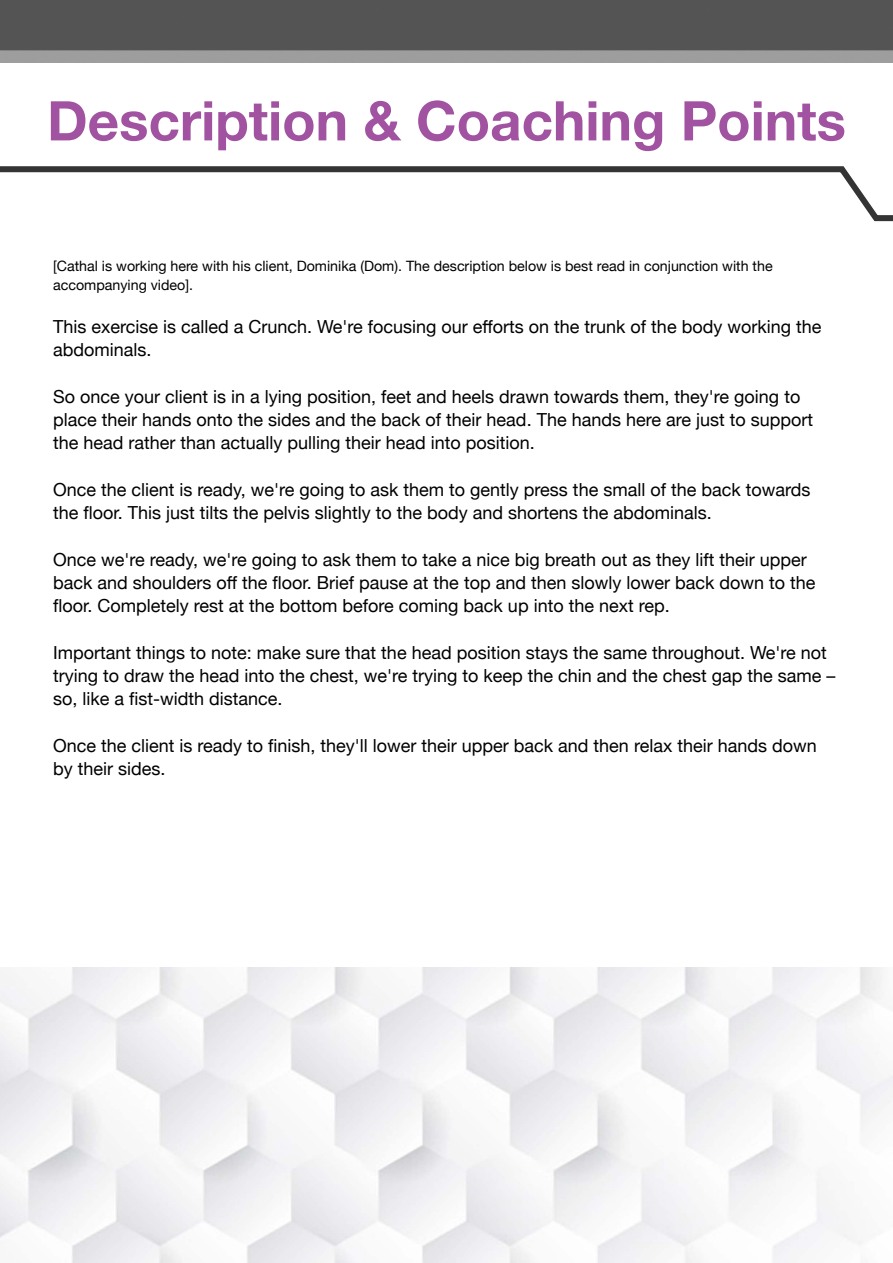
<style>
.page{position:relative;width:893px;height:1263px;background:#fff}
.page>*{position:absolute;margin:0;border:0;box-sizing:border-box;transform-origin:0 0}
.t1{font:700 54.75px "Helvetica Neue";color:#a152a0}
.t2{font:18px/23.2px "Helvetica Neue";color:#000}
.t3{font:14.25px "Helvetica Neue";color:#000}
</style>
<div class="page">
<img style="left:0;top:0;width:893px;height:63px">
<svg style="left:0;top:166px;width:893px;height:56px"></svg>
<img style="left:0;top:967px;width:893px;height:296px">
<p class="t1" style="left:47px;top:78px;width:800px">Description &amp; Coaching Points</p>
<p class="t3" style="left:53px;top:256px;width:721px">[Cathal is working here with his client, Dominika (Dom). The description below is best read in conjunction with the</p>
<p class="t3" style="left:53px;top:275px;width:141px">accompanying video].</p>
<p class="t2" style="left:53px;top:316px;width:770px">This exercise is called a Crunch. We're focusing our efforts on the trunk of the body working the abdominals.</p>
<p class="t2" style="left:53px;top:386px;width:761px">So once your client is in a lying position, feet and heels drawn towards them, they're going to place their hands onto the sides and the back of their head. The hands here are just to support the head rather than actually pulling their head into position.</p>
<p class="t2" style="left:53px;top:479px;width:759px">Once the client is ready, we're going to ask them to gently press the small of the back towards the floor. This just tilts the pelvis slightly to the body and shortens the abdominals.</p>
<p class="t2" style="left:53px;top:549px;width:764px">Once we're ready, we're going to ask them to take a nice big breath out as they lift their upper back and shoulders off the floor. Brief pause at the top and then slowly lower back down to the floor. Completely rest at the bottom before coming back up into the next rep.</p>
<p class="t2" style="left:53px;top:642px;width:784px">Important things to note: make sure that the head position stays the same throughout. We're not trying to draw the head into the chest, we're trying to keep the chin and the chest gap the same – so, like a fist-width distance.</p>
<p class="t2" style="left:53px;top:735px;width:765px">Once the client is ready to finish, they'll lower their upper back and then relax their hands down by their sides.</p>
</div>
